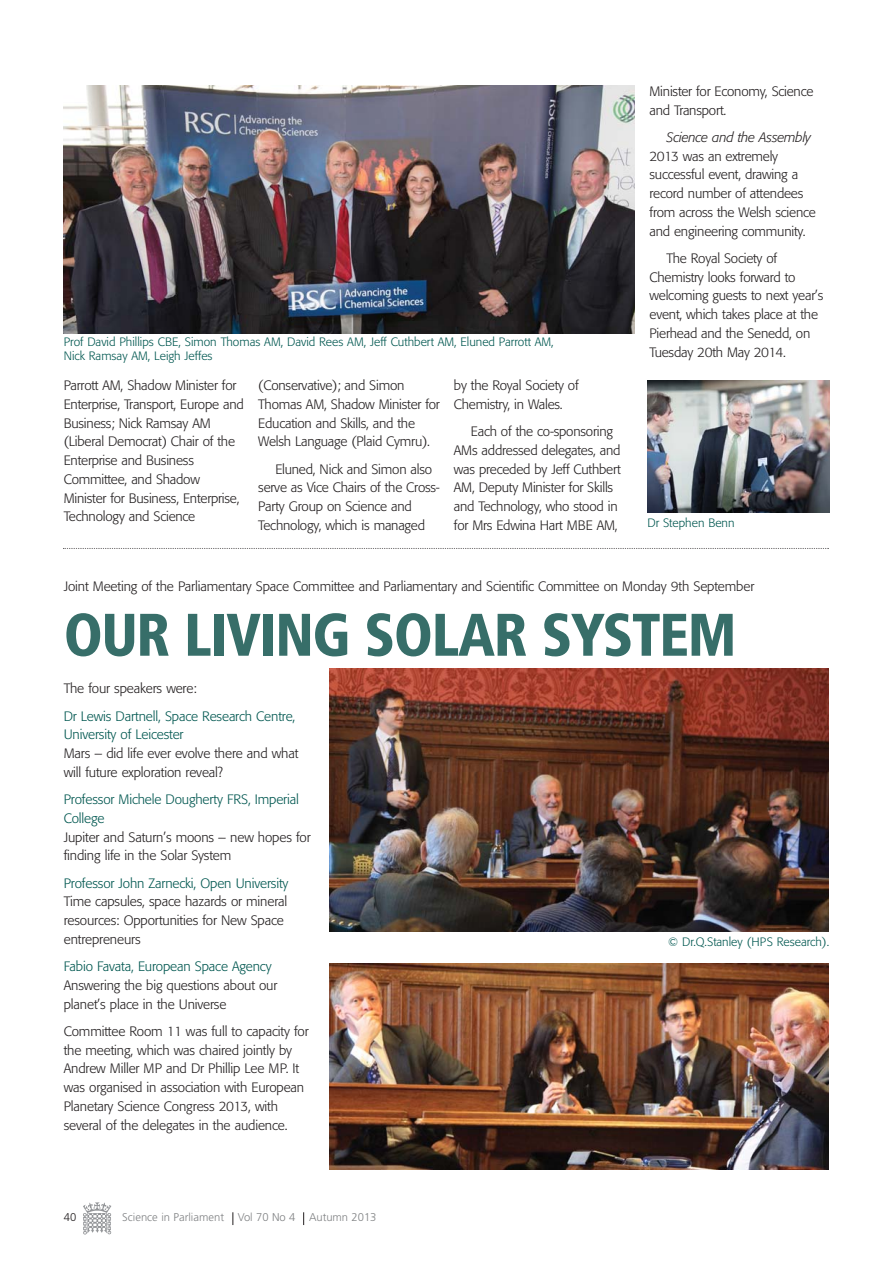
<style>
.page{position:relative;width:893px;height:1263px;background:#fff}
.page>*{position:absolute;margin:0;border:0;box-sizing:border-box;transform-origin:0 0}
.t1{font:900 condensed 60px "Frutiger";letter-spacing:-.02em;color:#376e69;scale:.95 1}
.t2{font:300 13.5px/18.8px "Formata";letter-spacing:-.015em;color:#231f20}
.t3{font:300 13.5px/18.8px "Formata";letter-spacing:-.01em;color:#005750}
.t4{font:italic 300 13.5px "Formata";letter-spacing:-.015em;color:#231f20}
.t5{font:300 12px/13.5px "Formata";color:#005750}
.t6{font:300 11.25px "Frutiger";color:#808284}
.t7{font:300 11.25px "Frutiger";color:#231f20}
</style>
<div class="page">
<img style="left:63px;top:85px;width:767px;height:1150px">
<p class="t5" style="left:64px;top:336px;width:491px">Prof David Phillips CBE, Simon Thomas AM, David Rees AM, Jeff Cuthbert AM, Eluned Parrott AM,<br>Nick Ramsay AM, Leigh Jeffes</p>
<p class="t2" style="left:64px;top:377px;width:181px">Parrott AM, Shadow Minister for<br>Enterprise, Transport, Europe and<br>Business; Nick Ramsay AM (Liberal Democrat) Chair of the<br>Enterprise and Business<br>Committee, and Shadow<br>Minister for Business, Enterprise,<br>Technology and Science</p>
<p class="t2" style="left:258px;top:377px;width:183px">(Conservative); and Simon<br>Thomas AM, Shadow Minister for<br>Education and Skills, and the<br>Welsh Language (Plaid Cymru).</p>
<p class="t2" style="left:258px;top:460px;width:183px;text-indent:17px">Eluned, Nick and Simon also serve as Vice Chairs of the Cross-<br>Party Group on Science and<br>Technology, which is managed</p>
<p class="t2" style="left:454px;top:377px;width:126px">by the Royal Society of<br>Chemistry, in Wales.</p>
<p class="t2" style="left:454px;top:423px;width:168px;text-indent:17px">Each of the co-sponsoring<br>AMs addressed delegates, and was preceded by Jeff Cuthbert<br>AM, Deputy Minister for Skills and Technology, who stood in for Mrs Edwina Hart MBE AM,</p>
<p class="t2" style="left:649px;top:83px;width:165px">Minister for Economy, Science and Transport.</p>
<p class="t4" style="left:666px;top:131px;width:146px">Science and the Assembly</p>
<p class="t2" style="left:649px;top:147px;width:168px">2013 was an extremely successful event, drawing a record number of attendees from across the Welsh science and engineering community.</p>
<p class="t2" style="left:649px;top:250px;width:175px;text-indent:17px">The Royal Society of<br>Chemistry looks forward to welcoming guests to next year’s event, which takes place at the<br>Pierhead and the Senedd, on<br>Tuesday 20th May 2014.</p>
<p class="t5" style="left:647px;top:517px;width:89px">Dr Stephen Benn</p>
<p class="t2" style="left:64px;top:577px;width:692px">Joint Meeting of the Parliamentary Space Committee and Parliamentary and Scientific Committee on Monday 9th September</p>
<h1 class="t1" style="left:64px;top:611px;width:709px">OUR LIVING SOLAR SYSTEM</h1>
<p class="t2" style="left:64px;top:680px;width:134px">The four speakers were:</p>
<p class="t3" style="left:64px;top:707px;width:233px">Dr Lewis Dartnell, Space Research Centre,<br>University of Leicester</p>
<p class="t2" style="left:64px;top:745px;width:236px">Mars – did life ever evolve there and what will future exploration reveal?</p>
<p class="t3" style="left:64px;top:791px;width:237px">Professor Michele Dougherty FRS, Imperial<br>College</p>
<p class="t2" style="left:64px;top:828px;width:248px">Jupiter and Saturn’s moons – new hopes for finding life in the Solar System</p>
<p class="t3" style="left:64px;top:874px;width:226px">Professor John Zarnecki, Open University</p>
<p class="t2" style="left:64px;top:893px;width:225px">Time capsules, space hazards or mineral resources: Opportunities for New Space entrepreneurs</p>
<p class="t3" style="left:64px;top:958px;width:209px">Fabio Favata, European Space Agency</p>
<p class="t2" style="left:64px;top:977px;width:215px">Answering the big questions about our planet’s place in the Universe</p>
<p class="t2" style="left:64px;top:1023px;width:246px">Committee Room 11 was full to capacity for the meeting, which was chaired jointly by Andrew Miller MP and Dr Phillip Lee MP. It was organised in association with European Planetary Science Congress 2013, with several of the delegates in the audience.</p>
<p class="t7" style="left:64px;top:1212px;width:14px">40</p>
<p class="t6" style="left:122px;top:1212px;width:256px">Science in Parliament Vol 70 No 4 Autumn 2013</p>
<p class="t5" style="left:668px;top:936px;width:162px">© Dr.Q.Stanley (HPS Research).</p>
</div>
